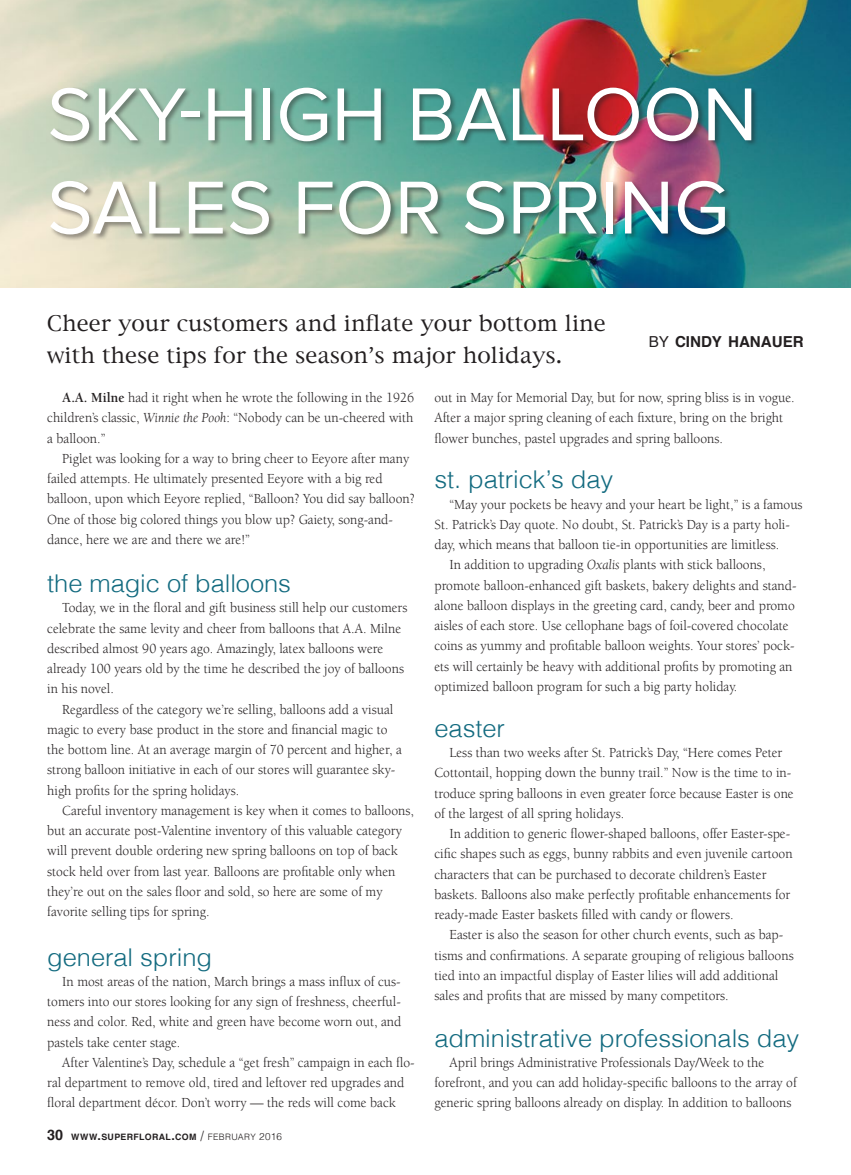
<style>
.page{position:relative;width:851px;height:1175px;background:#fff}
.page>*{position:absolute;margin:0;border:0;box-sizing:border-box;transform-origin:0 0}
.t1{font:77.7px/93.2px "Proxima Nova";color:#fff}
.t2{font:300 24.45px "Helvetica";letter-spacing:-.005em;color:#136b80;scale:1.04 1}
.t3{font:21px/32.4px "New York";color:#231f20}
.t4{font:700 15.15px "Helvetica";color:#231f20}
.t5{font:14.25px/20.2px "Berkeley";color:#231f20;scale:.95 1}
.t6{font:700 8.85px "Helvetica";letter-spacing:.04em;color:#231f20}
.s1{font-weight:400}
.s2{font-weight:700}
.s3{font-style:italic}
.s4{font-size:14.4px}
.s5{font-size:12.6px}
.s6{font-weight:300;font-size:12.6px}
.s7{font-weight:300}
.s8{font-weight:300;font-size:9.9px}
</style>
<div class="page">
<img style="left:0;top:0;width:850px;height:287px">
<div style="left:50px;top:87px;width:708px;height:154px;background:#231f20;opacity:.45"></div>
<h1 class="t1" style="left:47px;top:71px;width:711px">SKY-HIGH BALLOON<br>SALES FOR SPRING</h1>
<h3 class="t3" style="left:47px;top:309px;width:560px">Cheer your customers and inflate your bottom line with these tips for the season’s major holidays.</h3>
<p class="t4" style="left:648px;top:329px;width:156px"><span class="s1">by</span> CINDY HANAUER</p>
<p class="t5" style="left:47px;top:388px;width:388px;text-align:justify;text-indent:15px"><span class="s2">A.A. Milne</span> had it right when he wrote the following in the 1926 children’s classic, <span class="s3">Winnie the Pooh</span>: “Nobody can be un-cheered with a balloon.”</p>
<p class="t5" style="left:47px;top:448px;width:388px;text-indent:15px">Piglet was looking for a way to bring cheer to Eeyore after many failed attempts. He ultimately presented Eeyore with a big red balloon, upon which Eeyore replied, “Balloon? You did say balloon?<br>One of those big colored things you blow up? Gaiety, song-and&shy;dance, here we are and there we are!”</p>
<h2 class="t2" style="left:47px;top:562px;width:236px">the magic of balloons</h2>
<p class="t5" style="left:47px;top:598px;width:380px;text-indent:15px">Today, we in the floral and gift business still help our customers celebrate the same levity and cheer from balloons that A.A. Milne described almost 90 years ago. Amazingly, latex balloons were already 100 years old by the time he described the joy of balloons in his novel.</p>
<p class="t5" style="left:47px;top:699px;width:374px;text-indent:15px">Regardless of the category we’re selling, balloons add a visual magic to every base product in the store and financial magic to the bottom line. At an average margin of 70 percent and higher, a strong balloon initiative in each of our stores will guarantee sky&shy;high profits for the spring holidays.</p>
<p class="t5" style="left:47px;top:800px;width:387px;text-indent:15px">Careful inventory management is key when it comes to balloons, but an accurate post-Valentine inventory of this valuable category will prevent double ordering new spring balloons on top of back stock held over from last year. Balloons are profitable only when they’re out on the sales floor and sold, so here are some of my favorite selling tips for spring.</p>
<h2 class="t2" style="left:47px;top:936px;width:160px">general spring</h2>
<p class="t5" style="left:47px;top:971px;width:374px;text-align:justify;text-indent:15px">In most areas of the nation, March brings a mass influx of cus&shy;tomers into our stores looking for any sign of freshness, cheerful&shy;ness and color. Red, white and green have become worn out, and pastels take center stage.</p>
<p class="t5" style="left:47px;top:1052px;width:388px;text-indent:15px">After Valentine’s Day, schedule a “get fresh” campaign in each flo&shy;ral department to remove old, tired and leftover red upgrades and floral department décor. Don’t worry — the reds will come back</p>
<p class="t6" style="left:47px;top:1129px;width:236px"><span class="s4">30</span> WWW<span class="s5">.</span>SUPERFLORAL<span class="s5">.</span>COM <span class="s6">/</span> <span class="s7">FEBRUARY</span> <span class="s8">2016</span></p>
<p class="t5" style="left:434px;top:388px;width:380px">out in May for Memorial Day, but for now, spring bliss is in vogue.<br>After a major spring cleaning of each fixture, bring on the bright flower bunches, pastel upgrades and spring balloons.</p>
<h2 class="t2" style="left:434px;top:459px;width:173px">st. patrick’s day</h2>
<p class="t5" style="left:449px;top:494px;width:373px">“May your pockets be heavy and your heart be light,” is a famous</p>
<p class="t5" style="left:434px;top:514px;width:375px">St. Patrick’s Day quote. No doubt, St. Patrick’s Day is a party holi-</p>
<p class="t5" style="left:434px;top:535px;width:364px">day, which means that balloon tie-in opportunities are limitless.</p>
<p class="t5" style="left:449px;top:555px;width:334px">In addition to upgrading <span class="s3">Oxalis</span> plants with stick balloons,</p>
<p class="t5" style="left:434px;top:575px;width:382px">promote balloon-enhanced gift baskets, bakery delights and stand-</p>
<p class="t5" style="left:434px;top:595px;width:381px">alone balloon displays in the greeting card, candy, beer and promo</p>
<p class="t5" style="left:434px;top:616px;width:374px">aisles of each store. Use cellophane bags of foil-covered chocolate</p>
<p class="t5" style="left:434px;top:636px;width:380px">coins as yummy and profitable balloon weights. Your stores’ pock-</p>
<p class="t5" style="left:434px;top:656px;width:378px">ets will certainly be heavy with additional profits by promoting an</p>
<p class="t5" style="left:434px;top:676px;width:320px">optimized balloon program for such a big party holiday.</p>
<h2 class="t2" style="left:434px;top:707px;width:69px">easter</h2>
<p class="t5" style="left:434px;top:742px;width:379px;text-indent:15px">Less than two weeks after St. Patrick’s Day, “Here comes Peter Cottontail, hopping down the bunny trail.” Now is the time to in&shy;troduce spring balloons in even greater force because Easter is one of the largest of all spring holidays.</p>
<p class="t5" style="left:434px;top:823px;width:378px;text-indent:15px">In addition to generic flower-shaped balloons, offer Easter-spe&shy;cific shapes such as eggs, bunny rabbits and even juvenile cartoon characters that can be purchased to decorate children’s Easter baskets. Balloons also make perfectly profitable enhancements for ready-made Easter baskets filled with candy or flowers.</p>
<p class="t5" style="left:434px;top:925px;width:379px;text-indent:15px">Easter is also the season for other church events, such as bap&shy;tisms and confirmations. A separate grouping of religious balloons tied into an impactful display of Easter lilies will add additional sales and profits that are missed by many competitors.</p>
<h2 class="t2" style="left:434px;top:1017px;width:352px">administrative professionals day</h2>
<p class="t5" style="left:434px;top:1052px;width:383px;text-indent:15px">April brings Administrative Professionals Day/Week to the forefront, and you can add holiday-specific balloons to the array of generic spring balloons already on display. In addition to balloons</p>
</div>
